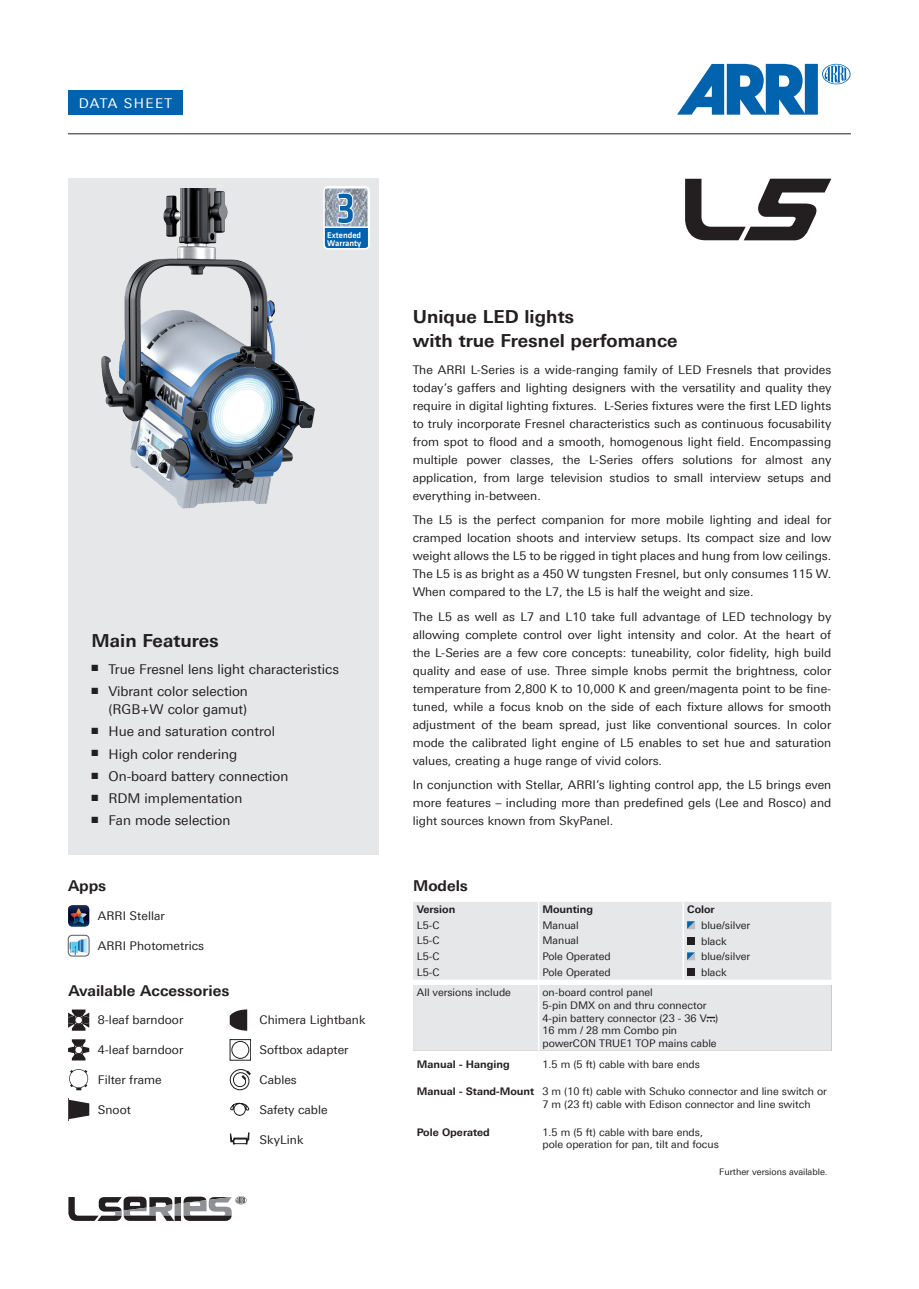
<style>
.page{position:relative;width:919px;height:1289px;background:#fff}
.page>*{position:absolute;margin:0;border:0;box-sizing:border-box;transform-origin:0 0}
.t1{font:700 18px/24px "Linotype Univers 630";letter-spacing:.005em;color:#231f20}
.t2{font:700 15px "Linotype Univers 630";color:#231f20}
.t3{font:13.5px/18px "Linotype Univers 430";color:#231f20;text-align:right}
.t4{font:13.5px "Linotype Univers 430";letter-spacing:.1em;color:#fff}
.t5{font:12px/18px "Linotype Univers 430";letter-spacing:.005em;color:#231f20;text-align:justify}
.t6{font:10.5px/12.6px "Linotype Univers 430";color:#231f20}
.t7{font:700 10.5px "Linotype Univers 630";color:#231f20}
.t8{font:9px "Linotype Univers 430";color:#231f20}
.t9{font:500 8.7px/8.7px "Klavika";color:#fff}
.s1{font-family:"Linotype Univers 630";font-weight:700}
</style>
<div class="page">
<hr style="left:68px;top:133px;width:782px;height:1px;background:#231f20">
<svg style="left:677px;top:64px;width:173px;height:51px"></svg>
<div style="left:68px;top:90px;width:115px;height:25px;background:#0163ae"></div>
<div style="left:68px;top:179px;width:310px;height:676px;background:#e6e7e9"></div>
<svg style="left:685px;top:179px;width:146px;height:61px"></svg>
<svg style="left:68px;top:1196px;width:178px;height:24px"></svg>
<svg style="left:68px;top:905px;width:21px;height:21px"></svg>
<img style="left:68px;top:935px;width:21px;height:21px">
<div style="left:68px;top:935px;width:21px;height:21px;border:1px solid #57585a;border-radius:4px"></div>
<svg style="left:68px;top:1009px;width:21px;height:21px"></svg>
<svg style="left:68px;top:1039px;width:21px;height:21px"></svg>
<svg style="left:69px;top:1069px;width:19px;height:21px"></svg>
<svg style="left:68px;top:1098px;width:21px;height:21px"></svg>
<svg style="left:230px;top:1009px;width:17px;height:21px"></svg>
<svg style="left:230px;top:1039px;width:21px;height:21px"></svg>
<svg style="left:230px;top:1069px;width:21px;height:21px"></svg>
<svg style="left:230px;top:1102px;width:19px;height:13px"></svg>
<svg style="left:230px;top:1132px;width:19px;height:11px"></svg>
<div style="left:323px;top:186px;width:47px;height:63px;border:2px solid #fff;border-radius:4px"></div>
<div style="left:413px;top:902px;width:418px;height:77px;background:#e6e7e9"></div>
<div style="left:687px;top:967px;width:8px;height:8px;background:#231f20"></div>
<div style="left:413px;top:985px;width:418px;height:65px;background:#e6e7e9"></div>
<img style="left:101px;top:188px;width:269px;height:321px">
<p class="t4" style="left:79px;top:95px;width:95px">DATA SHEET</p>
<p class="t9" style="left:327px;top:230px;width:36px">Extended<br>Warranty</p>
<h1 class="t1" style="left:91px;top:628px;width:129px">Main Features</h1>
<p class="t3" style="left:91px;top:660px;width:249px">■ True Fresnel lens light characteristics</p>
<p class="t3" style="left:91px;top:682px;width:158px">■ Vibrant color selection (RGB+W color gamut)</p>
<p class="t3" style="left:91px;top:722px;width:185px">■ Hue and saturation control</p>
<p class="t3" style="left:91px;top:744px;width:147px">■ High color rendering</p>
<p class="t3" style="left:91px;top:767px;width:198px">■ On-board battery connection</p>
<p class="t3" style="left:91px;top:789px;width:152px">■ RDM implementation</p>
<p class="t3" style="left:91px;top:811px;width:140px">■ Fan mode selection</p>
<p class="t2" style="left:68px;top:877px;width:40px">Apps</p>
<p class="t5" style="left:98px;top:907px;width:68px">ARRI Stellar</p>
<p class="t5" style="left:98px;top:936px;width:108px">ARRI Photometrics</p>
<p class="t2" style="left:68px;top:981px;width:162px">Available Accessories</p>
<p class="t5" style="left:98px;top:1011px;width:87px">8-leaf barndoor</p>
<p class="t5" style="left:98px;top:1040px;width:87px">4-leaf barndoor</p>
<p class="t5" style="left:98px;top:1070px;width:65px">Filter frame</p>
<p class="t5" style="left:98px;top:1100px;width:35px">Snoot</p>
<p class="t5" style="left:259px;top:1011px;width:107px">Chimera Lightbank</p>
<p class="t5" style="left:259px;top:1040px;width:91px">Softbox adapter</p>
<p class="t5" style="left:259px;top:1070px;width:39px">Cables</p>
<p class="t5" style="left:259px;top:1100px;width:70px">Safety cable</p>
<p class="t5" style="left:259px;top:1130px;width:45px">SkyLink</p>
<h1 class="t1" style="left:412px;top:305px;width:266px">Unique LED lights<br>with true Fresnel perfomance</h1>
<p class="t5" style="left:412px;top:361px;width:420px">The ARRI L-Series is a wide-ranging family of LED Fresnels that provides today’s gaffers and lighting designers with the versatility and quality they require in digital lighting fixtures. L-Series fixtures were the first LED lights to truly incorporate Fresnel characteristics such as continuous focusability from spot to flood and a smooth, homogenous light field. Encompassing multiple power classes, the L-Series offers solutions for almost any application, from large television studios to small interview setups and everything in-between.</p>
<p class="t5" style="left:412px;top:511px;width:420px">The L5 is the perfect companion for more mobile lighting and ideal for cramped location shoots and interview setups. Its compact size and low weight allows the L5 to be rigged in tight places and hung from low ceilings.<br>The L5 is as bright as a 450 W tungsten Fresnel, but only consumes 115 W.<br>When compared to the L7, the L5 is half the weight and size.</p>
<p class="t5" style="left:412px;top:607px;width:420px">The L5 as well as L7 and L10 take full advantage of LED technology by allowing complete control over light intensity and color. At the heart of the L-Series are a few core concepts: tuneability, color fidelity, high build quality and ease of use. Three simple knobs permit the brightness, color temperature from 2,800 K to 10,000 K and green/magenta point to be fine&shy;tuned, while a focus knob on the side of each fixture allows for smooth adjustment of the beam spread, just like conventional sources. In color mode the calibrated light engine of L5 enables to set hue and saturation values, creating a huge range of vivid colors.</p>
<p class="t5" style="left:412px;top:776px;width:420px">In conjunction with Stellar, ARRI’s lighting control app, the L5 brings even more features – including more than predefined gels (Lee and Rosco) and light sources known from SkyPanel.</p>
<p class="t2" style="left:413px;top:877px;width:56px">Models</p>
<p class="t7" style="left:417px;top:903px;width:40px">Version</p>
<p class="t7" style="left:542px;top:903px;width:52px">Mounting</p>
<p class="t7" style="left:687px;top:903px;width:29px">Color</p>
<p class="t6" style="left:417px;top:918px;width:24px">L5-C</p>
<p class="t6" style="left:542px;top:918px;width:38px">Manual</p>
<p class="t6" style="left:701px;top:919px;width:51px">blue/silver</p>
<p class="t6" style="left:417px;top:934px;width:24px">L5-C</p>
<p class="t6" style="left:542px;top:934px;width:38px">Manual</p>
<p class="t6" style="left:701px;top:934px;width:27px">black</p>
<p class="t6" style="left:417px;top:949px;width:24px">L5-C</p>
<p class="t6" style="left:542px;top:949px;width:70px">Pole Operated</p>
<p class="t6" style="left:701px;top:950px;width:51px">blue/silver</p>
<p class="t6" style="left:417px;top:965px;width:24px">L5-C</p>
<p class="t6" style="left:542px;top:965px;width:70px">Pole Operated</p>
<p class="t6" style="left:701px;top:965px;width:27px">black</p>
<p class="t6" style="left:417px;top:986px;width:96px">All versions include</p>
<p class="t6" style="left:542px;top:986px;width:177px">on-board control panel<br>5-pin DMX on and thru connector<br>4-pin battery connector (23 - 36 V )<br>16 mm / 28 mm Combo pin powerCON TRUE1 TOP mains cable</p>
<p class="t7" style="left:417px;top:1057px;width:94px">Manual - Hanging</p>
<p class="t6" style="left:542px;top:1057px;width:159px">1.5 m (5 ft) cable with bare ends</p>
<p class="t6" style="left:542px;top:1085px;width:286px;text-indent:-125px"><span class="s1">Manual - Stand-Mount</span> 3 m (10 ft) cable with Schuko connector and line switch or<br>7 m (23 ft) cable with Edison connector and line switch</p>
<p class="t7" style="left:417px;top:1125px;width:74px">Pole Operated</p>
<p class="t6" style="left:542px;top:1125px;width:178px">1.5 m (5 ft) cable with bare ends, pole operation for pan, tilt and focus</p>
<p class="t8" style="left:719px;top:1166px;width:110px">Further versions available.</p>
</div>
